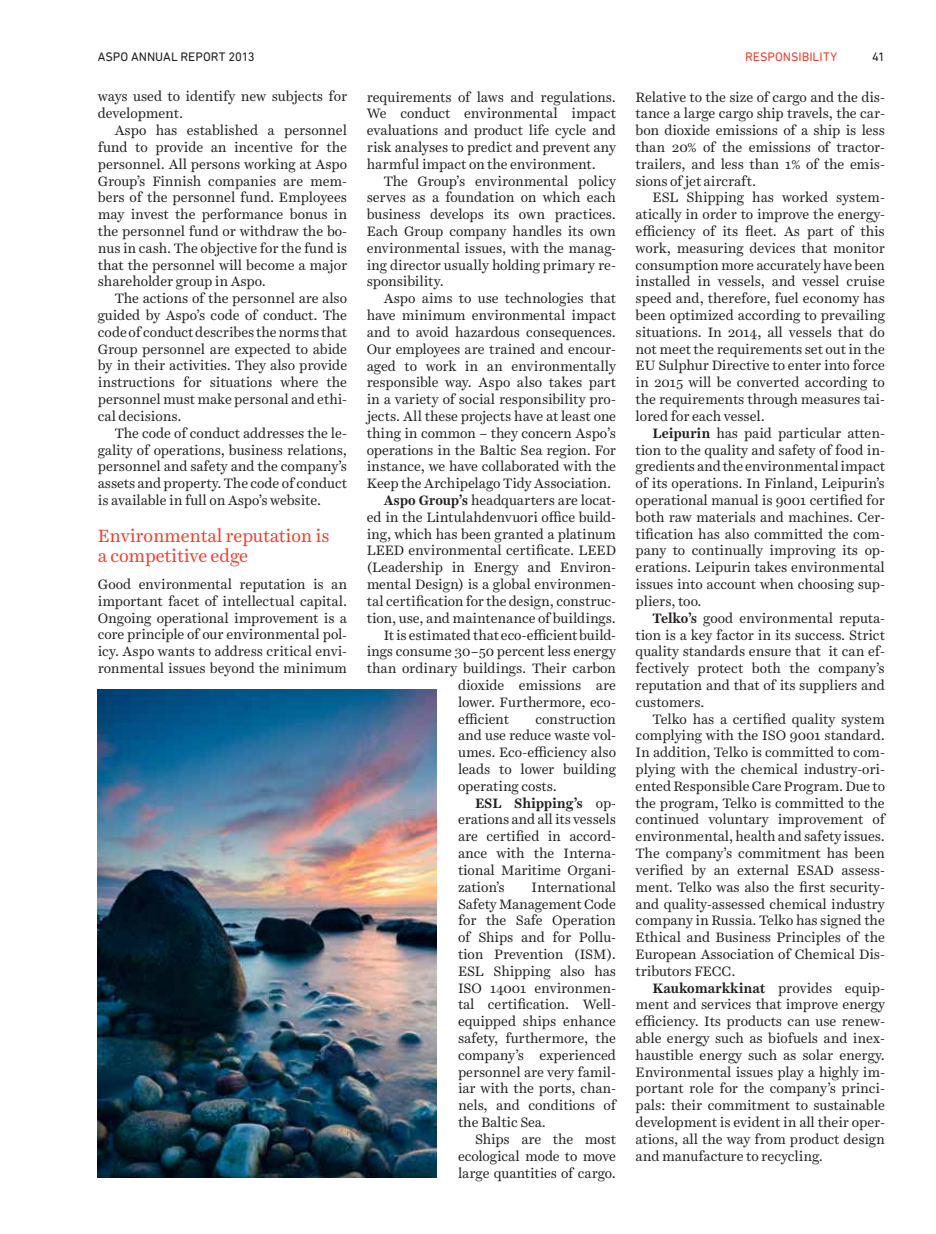
<style>
.page{position:relative;width:936px;height:1234px;background:#fff}
.page>*{position:absolute;margin:0;border:0;box-sizing:border-box;transform-origin:0 0}
.t1{font:18px/20.2px "Harriet Text";letter-spacing:-.01em;color:#ef402f}
.t2{font:13.8px/16.8px "Harriet Text";letter-spacing:-.005em;color:#231f20;text-align:justify}
.t3{font:12.6px "DIN Next Rounded LT Pro";color:#231f20}
.s1{font-weight:700}
</style>
<div class="page">
<img style="left:98px;top:689px;width:339px;height:488px">
<p class="t3" style="left:98px;top:52px;width:158px">ASPO ANNUAL REPORT 2013</p>
<p class="t3" style="left:872px;top:52px;width:14px">41</p>
<p class="t2" style="left:98px;top:89px;width:251px">ways used to identify new subjects for development.</p>
<p class="t2" style="left:98px;top:122px;width:251px;text-indent:17px">Aspo has established a personnel fund to provide an incentive for the personnel. All persons working at Aspo Group’s Finnish companies are mem&shy;bers of the personnel fund. Employees may invest the performance bonus in the personnel fund or withdraw the bo&shy;nus in cash. The objective for the fund is that the personnel will become a major shareholder group in Aspo.</p>
<p class="t2" style="left:98px;top:290px;width:251px;text-indent:17px">The actions of the personnel are also guided by Aspo’s code of conduct. The code of conduct describes the norms that Group personnel are expected to abide by in their activities. They also provide instructions for situations where the personnel must make personal and ethi&shy;cal decisions.</p>
<p class="t2" style="left:98px;top:425px;width:251px;text-indent:17px">The code of conduct addresses the le&shy;gality of operations, business relations, personnel and safety and the company’s assets and property. The code of conduct is available in full on Aspo’s website.</p>
<h1 class="t1" style="left:98px;top:525px;width:233px">Environmental reputation is a competitive edge</h1>
<p class="t2" style="left:98px;top:576px;width:251px">Good environmental reputation is an important facet of intellectual capital.<br>Ongoing operational improvement is a core principle of our environmental pol&shy;icy. Aspo wants to address critical envi&shy;ronmental issues beyond the minimum</p>
<p class="t2" style="left:635px;top:89px;width:251px">Relative to the size of cargo and the dis&shy;tance a large cargo ship travels, the car&shy;bon dioxide emissions of a ship is less than 20% of the emissions of tractor&shy;trailers, and less than 1% of the emis&shy;sions of jet aircraft.</p>
<p class="t2" style="left:635px;top:189px;width:251px;text-indent:17px">ESL Shipping has worked system&shy;atically in order to improve the energy&shy;efficiency of its fleet. As part of this work, measuring devices that monitor consumption more accurately have been installed in vessels, and vessel cruise speed and, therefore, fuel economy has been optimized according to prevailing situations. In 2014, all vessels that do not meet the requirements set out in the EU Sulphur Directive to enter into force in 2015 will be converted according to the requirements through measures tai&shy;lored for each vessel.</p>
<p class="t2" style="left:635px;top:425px;width:251px;text-indent:17px"><span class="s1">Leipurin</span> has paid particular atten&shy;tion to the quality and safety of food in&shy;gredients and the environmental impact of its operations. In Finland, Leipurin’s operational manual is 9001 certified for both raw materials and machines. Cer&shy;tification has also committed the com&shy;pany to continually improving its op&shy;erations. Leipurin takes environmental issues into account when choosing sup&shy;pliers, too.</p>
<p class="t2" style="left:635px;top:609px;width:251px;text-indent:17px"><span class="s1">Telko’s</span> good environmental reputa&shy;tion is a key factor in its success. Strict quality standards ensure that it can ef&shy;fectively protect both the company’s reputation and that of its suppliers and customers.</p>
<p class="t2" style="left:635px;top:710px;width:251px;text-indent:17px">Telko has a certified quality system complying with the ISO 9001 standard.<br>In addition, Telko is committed to com&shy;plying with the chemical industry-ori&shy;ented Responsible Care Program. Due to the program, Telko is committed to the continued voluntary improvement of environmental, health and safety issues.<br>The company’s commitment has been verified by an external ESAD assess&shy;ment. Telko was also the first security&shy;and quality-assessed chemical industry company in Russia. Telko has signed the Ethical and Business Principles of the European Association of Chemical Dis&shy;tributors FECC.</p>
<p class="t2" style="left:635px;top:979px;width:251px;text-indent:17px"><span class="s1">Kaukomarkkinat</span> provides equip&shy;ment and services that improve energy efficiency. Its products can use renew&shy;able energy such as biofuels and inex&shy;haustible energy such as solar energy.<br>Environmental issues play a highly im&shy;portant role for the company’s princi&shy;pals: their commitment to sustainable development is evident in all their oper&shy;ations, all the way from product design and manufacture to recycling.</p>
<p class="t2" style="left:367px;top:89px;width:251px">requirements of laws and regulations.<br>We conduct environmental impact evaluations and product life cycle and risk analyses to predict and prevent any harmful impact on the environment.</p>
<p class="t2" style="left:367px;top:173px;width:251px;text-indent:17px">The Group’s environmental policy serves as a foundation on which each business develops its own practices.<br>Each Group company handles its own environmental issues, with the manag&shy;ing director usually holding primary re&shy;sponsibility.</p>
<p class="t2" style="left:384px;top:290px;width:234px">Aspo aims to use technologies that</p>
<p class="t2" style="left:367px;top:307px;width:251px">have minimum environmental impact</p>
<p class="t2" style="left:367px;top:324px;width:251px">and to avoid hazardous consequences.</p>
<p class="t2" style="left:367px;top:341px;width:251px">Our employees are trained and encour-</p>
<p class="t2" style="left:367px;top:357px;width:251px">aged to work in an environmentally</p>
<p class="t2" style="left:367px;top:374px;width:251px">responsible way. Aspo also takes part</p>
<p class="t2" style="left:367px;top:391px;width:251px">in a variety of social responsibility pro-</p>
<p class="t2" style="left:367px;top:408px;width:251px">jects. All these projects have at least one</p>
<p class="t2" style="left:367px;top:425px;width:251px">thing in common – they concern Aspo’s</p>
<p class="t2" style="left:367px;top:441px;width:251px">operations in the Baltic Sea region. For</p>
<p class="t2" style="left:367px;top:458px;width:251px">instance, we have collaborated with the</p>
<p class="t2" style="left:367px;top:475px;width:246px">Keep the Archipelago Tidy Association.</p>
<p class="t2" style="left:384px;top:492px;width:234px"><span class="s1">Aspo Group’s</span> headquarters are locat-</p>
<p class="t2" style="left:367px;top:509px;width:251px">ed in the Lintulahdenvuori office build-</p>
<p class="t2" style="left:367px;top:525px;width:251px">ing, which has been granted a platinum</p>
<p class="t2" style="left:367px;top:542px;width:251px">LEED environmental certificate. LEED</p>
<p class="t2" style="left:367px;top:559px;width:251px">(Leadership in Energy and Environ-</p>
<p class="t2" style="left:367px;top:576px;width:251px">mental Design) is a global environmen-</p>
<p class="t2" style="left:367px;top:593px;width:251px">tal certification for the design, construc-</p>
<p class="t2" style="left:367px;top:609px;width:251px">tion, use, and maintenance of buildings.</p>
<p class="t2" style="left:384px;top:626px;width:234px">It is estimated that eco-efficient build-</p>
<p class="t2" style="left:367px;top:643px;width:251px">ings consume 30–50 percent less energy</p>
<p class="t2" style="left:367px;top:660px;width:251px">than ordinary buildings. Their carbon</p>
<p class="t2" style="left:458px;top:677px;width:159px">dioxide emissions are</p>
<p class="t2" style="left:458px;top:693px;width:159px">lower. Furthermore, eco-</p>
<p class="t2" style="left:458px;top:710px;width:52px">efficient</p>
<p class="t2" style="left:458px;top:710px;width:159px;text-indent:77px">construction and use reduce waste vol&shy;umes. Eco-efficiency also leads to lower building operating costs.</p>
<p class="t2" style="left:458px;top:794px;width:159px;text-indent:17px"><span class="s1">ESL Shipping’s</span> op&shy;erations and all its vessels are certified in accord&shy;ance with the Interna&shy;tional Maritime Organi&shy;zation’s</p>
<p class="t2" style="left:458px;top:878px;width:159px;text-indent:74px">International Safety Management Code for the Safe Operation of Ships and for Pollu&shy;tion Prevention (ISM).<br>ESL Shipping also has ISO 14001 environmen&shy;tal certification. Well&shy;equipped ships enhance safety, furthermore, the company’s experienced personnel are very famil&shy;iar with the ports, chan&shy;nels, and conditions of the Baltic Sea.</p>
<p class="t2" style="left:458px;top:1130px;width:159px;text-indent:17px">Ships are the most ecological mode to move large quantities of cargo.</p>
</div>
